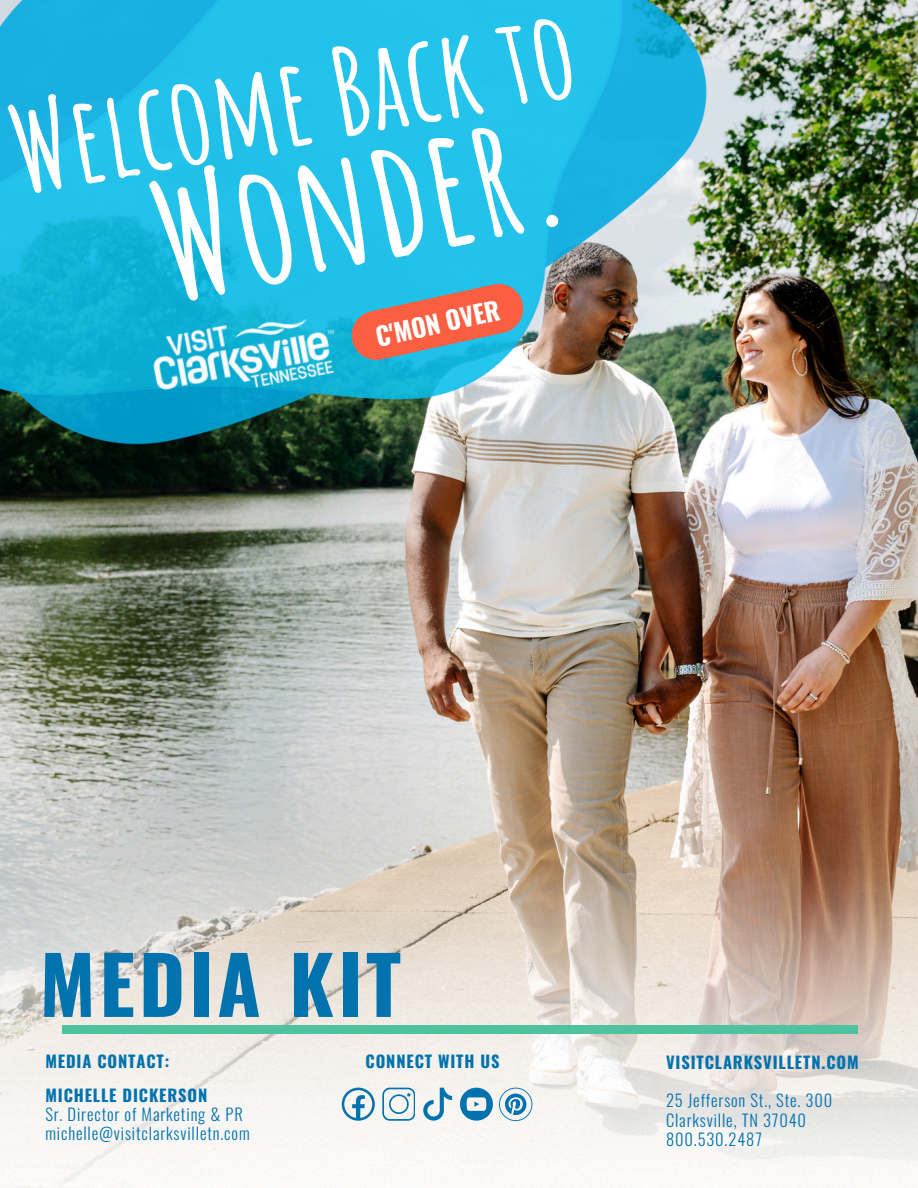
<style>
.page{position:relative;width:918px;height:1188px;background:#fff}
.page>*{position:absolute;margin:0;border:0;box-sizing:border-box;transform-origin:0 0}
.t1{font:700 163.65px "Amatic SC";color:#fff}
.t2{font:700 120px "Amatic SC";color:#fff}
.t3{font:700 79.05px "Oswald";letter-spacing:.05em;color:#0072ae}
.t4{font:700 25.2px "Oswald";color:#fff}
.t5{font:300 16.5px/19.2px "Oswald";letter-spacing:.05em;color:#0072ae}
.t6{font:700 16.5px/33.8px "Oswald";letter-spacing:.05em;color:#0072ae}
</style>
<div class="page">
<img style="left:0;top:0;width:918px;height:795px">
<img style="left:0;top:795px;width:918px;height:393px">
<svg style="left:342px;top:1088px;width:32px;height:32px"></svg>
<svg style="left:382px;top:1088px;width:33px;height:32px"></svg>
<svg style="left:423px;top:1088px;width:29px;height:32px"></svg>
<svg style="left:499px;top:1088px;width:33px;height:33px"></svg>
<svg style="left:460px;top:1088px;width:33px;height:32px"></svg>
<img style="left:0;top:0;width:743px;height:459px">
<div style="left:62px;top:1025px;width:796px;height:8px;background:#4fc2a0"></div>
<img style="left:119px;top:276px;width:244px;height:154px">
<svg style="left:347px;top:279px;width:181px;height:86px;background:#968d90"></svg>
<p class="t2" style="left:-2px;top:74px;width:572px;rotate:-10deg">Welcome Back to</p>
<h4 class="t1" style="left:134px;top:142px;width:418px;rotate:-12deg">Wonder.</h4>
<p class="t4" style="left:372px;top:317px;width:128px;rotate:-12deg">C'MON OVER</p>
<h2 class="t3" style="left:40px;top:923px;width:363px">MEDIA KIT</h2>
<h1 class="t6" style="left:366px;top:1044px;width:135px">CONNECT WITH US</h1>
<p class="t6" style="left:45px;top:1044px;width:163px">MEDIA CONTACT:<br>MICHELLE DICKERSON</p>
<p class="t5" style="left:45px;top:1104px;width:206px">Sr. Director of Marketing &amp; PR michelle@visitclarksvilletn.com</p>
<p class="t6" style="left:666px;top:1045px;width:194px">VISITCLARKSVILLETN.COM</p>
<p class="t5" style="left:666px;top:1090px;width:168px">25 Jefferson St., Ste. 300<br>Clarksville, TN 37040<br>800.530.2487</p>
</div>
